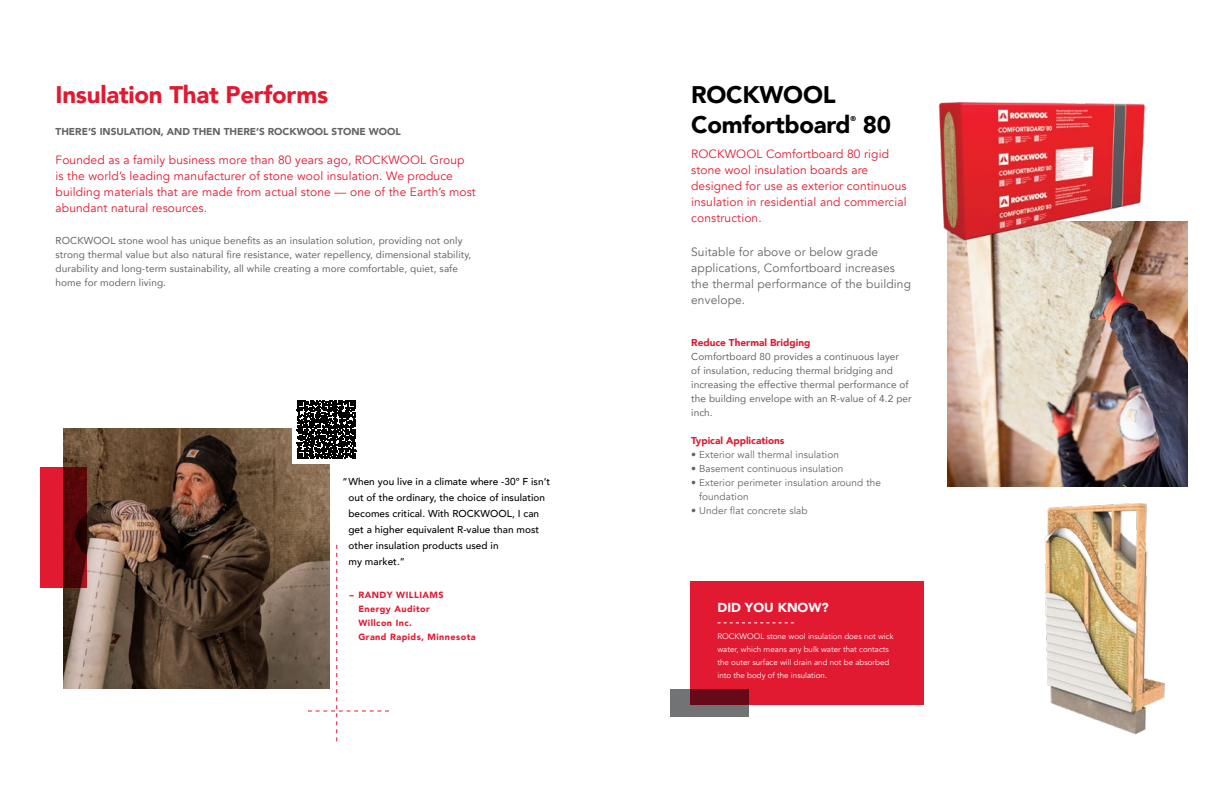
<style>
.page{position:relative;width:1224px;height:792px;background:#fff}
.page>*{position:absolute;margin:0;border:0;box-sizing:border-box;transform-origin:0 0}
.t1{font:900 24px "Avenir";letter-spacing:-.01em;color:#e11931}
.t2{font:900 24px/30px "Avenir";letter-spacing:-.01em;color:#000}
.t3{font:900 13px "Avenir";color:#fff}
.t4{font:12px/16px "Avenir";letter-spacing:.01em;color:#e11931}
.t5{font:12px/16px "Avenir";letter-spacing:.01em;color:#636466}
.t6{font:10px/14px "Avenir";letter-spacing:.01em;color:#636466}
.t7{font:500 10px/16px "Avenir";letter-spacing:.005em;color:#000}
.t8{font:10px/14px "Avenir";letter-spacing:.01em;color:#636466}
.t9{font:900 10px "Avenir";color:#636466}
.t10{font:900 10px "Avenir";color:#e11931}
.t11{font:900 9px/14px "Avenir";letter-spacing:.05em;color:#e11931}
.t12{font:8px/13px "Avenir";color:#fff}
.t13{font:900 7px "Avenir";color:#000}
</style>
<div class="page">
<img style="left:948px;top:222px;width:240px;height:265px">
<img style="left:938px;top:102px;width:208px;height:145px">
<img style="left:1044px;top:503px;width:122px;height:232px">
<svg style="left:308px;top:545px;width:81px;height:196px"></svg>
<div style="left:40px;top:467px;width:46px;height:121px;background:#e11931"></div>
<img style="left:63px;top:428px;width:266px;height:260px">
<div style="left:691px;top:581px;width:233px;height:124px;background:#e11931"></div>
<svg style="left:718px;top:622px;width:76px;height:1px"></svg>
<svg style="left:670px;top:690px;width:79px;height:27px;background:#6c474d"></svg>
<div style="left:293px;top:396px;width:67px;height:67px;background:#fff"></div>
<svg style="left:297px;top:400px;width:59px;height:59px"></svg>
<h1 class="t1" style="left:56px;top:74px;width:274px">Insulation That Performs</h1>
<p class="t9" style="left:56px;top:123px;width:347px">THERE’S INSULATION, AND THEN THERE’S ROCKWOOL STONE WOOL</p>
<p class="t4" style="left:56px;top:152px;width:422px">Founded as a family business more than 80 years ago, ROCKWOOL Group<br>is the world’s leading manufacturer of stone wool insulation. We produce building materials that are made from actual stone — one of the Earth’s most abundant natural resources.</p>
<p class="t6" style="left:56px;top:233px;width:417px">ROCKWOOL stone wool has unique benefits as an insulation solution, providing not only strong thermal value but also natural fire resistance, water repellency, dimensional stability, durability and long-term sustainability, all while creating a more comfortable, quiet, safe home for modern living.</p>
<h1 class="t2" style="left:691px;top:79px;width:161px">ROCKWOOL<br>Comfortboard</h1>
<p class="t13" style="left:850px;top:112px;width:7px">®</p>
<h1 class="t2" style="left:863px;top:109px;width:30px">80</h1>
<p class="t4" style="left:691px;top:146px;width:217px">ROCKWOOL Comfortboard 80 rigid stone wool insulation boards are designed for use as exterior continuous insulation in residential and commercial construction.</p>
<p class="t5" style="left:691px;top:244px;width:221px">Suitable for above or below grade applications, Comfortboard increases the thermal performance of the building envelope.</p>
<p class="t10" style="left:691px;top:334px;width:121px">Reduce Thermal Bridging</p>
<p class="t6" style="left:691px;top:349px;width:222px">Comfortboard 80 provides a continuous layer<br>of insulation, reducing thermal bridging and increasing the effective thermal performance of the building envelope with an R-value of 4.2 per inch.</p>
<p class="t10" style="left:691px;top:432px;width:95px">Typical Applications</p>
<p class="t8" style="left:691px;top:447px;width:149px">• Exterior wall thermal insulation</p>
<p class="t8" style="left:691px;top:461px;width:154px">• Basement continuous insulation</p>
<p class="t8" style="left:699px;top:475px;width:183px;text-indent:-8px">• Exterior perimeter insulation around the foundation</p>
<p class="t8" style="left:691px;top:503px;width:118px">• Under flat concrete slab</p>
<p class="t7" style="left:348px;top:473px;width:203px;text-indent:-6px">“When you live in a climate where -30° F isn’t out of the ordinary, the choice of insulation becomes critical. With ROCKWOOL, I can get a higher equivalent R-value than most other insulation products used in<br>my market.”</p>
<p class="t11" style="left:358px;top:587px;width:119px;text-indent:-9px">– RANDY WILLIAMS<br>Energy Auditor<br>Willcon Inc.<br>Grand Rapids, Minnesota</p>
<h2 class="t3" style="left:718px;top:597px;width:113px">DID YOU KNOW?</h2>
<p class="t12" style="left:718px;top:630px;width:178px">ROCKWOOL stone wool insulation does not wick water, which means any bulk water that contacts the outer surface will drain and not be absorbed into the body of the insulation.</p>
</div>
